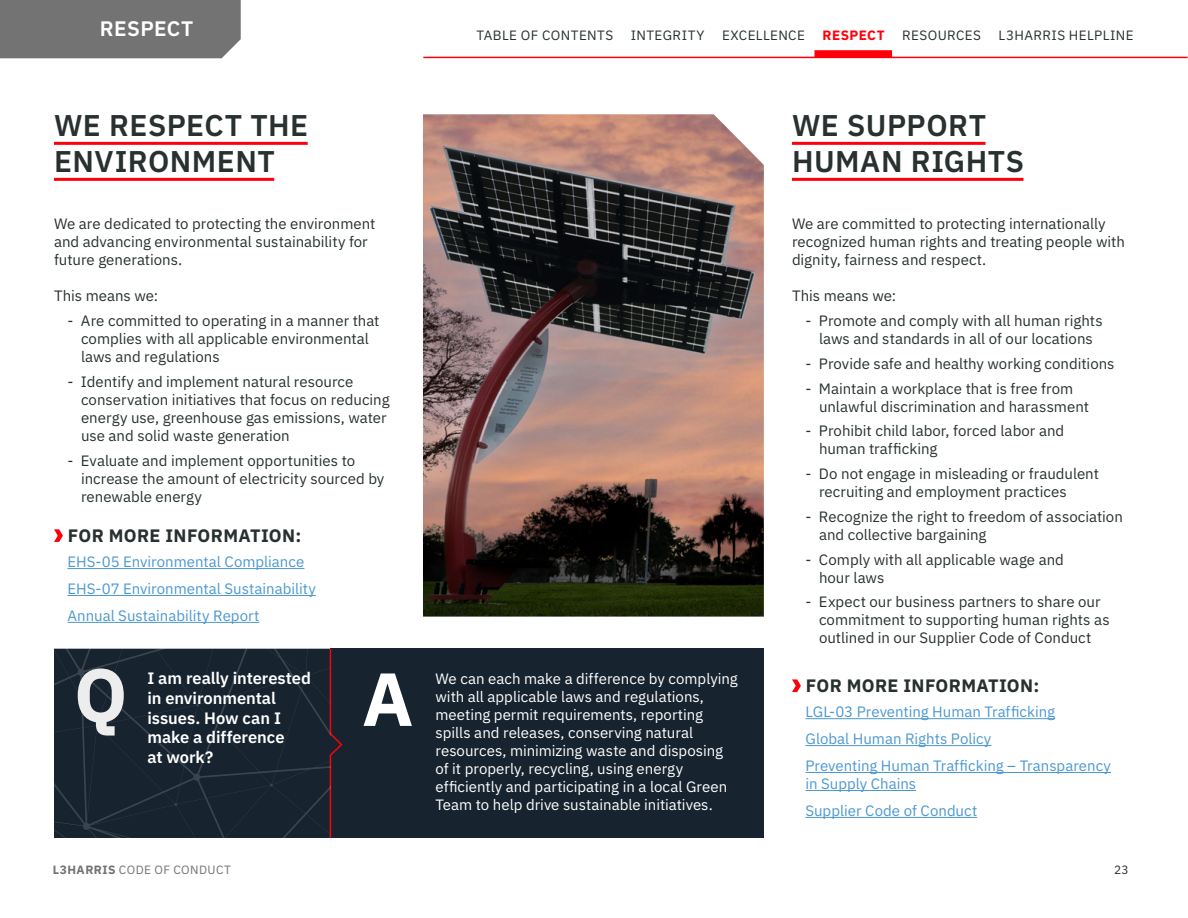
<style>
.page{position:relative;width:1188px;height:918px;background:#fff}
.page>*{position:absolute;margin:0;border:0;box-sizing:border-box;transform-origin:0 0}
.t1{font:700 75px "IBM Plex Sans";color:#ededed}
.t2{font:700 75px "IBM Plex Sans";color:#fff}
.Headline_Underline_20pt{font:600 30px "IBM Plex Sans";letter-spacing:.015em;color:#283030}
.t3{font:600 21px "IBM Plex Sans";letter-spacing:.015em;color:#fff}
.t4{font:700 18px "IBM Plex Sans";letter-spacing:.02em;color:#283030}
.Body_Copy{font:600 16.5px/19.8px "IBM Plex Sans";letter-spacing:-.005em;color:#fff}
.Body_Copy-2{font:15px/18px "IBM Plex Sans";color:#283030}
.Body_Copy_WHITE{font:15px/18px "IBM Plex Sans";color:#fff}
.Resource_Links_Blue{font:15px/18px "IBM Plex Sans";color:#4c98d0}
.t5{font:13.5px "IBM Plex Sans";letter-spacing:.03em;color:#283030}
.t6{font:700 13.5px "IBM Plex Sans";letter-spacing:.03em;color:#ff000a}
.t7{font:12px "IBM Plex Sans";letter-spacing:.035em;color:#737373}
.t8{font:12px "IBM Plex Sans";color:#283030}
.s1{font-weight:700}
</style>
<div class="page">
<hr style="left:54px;top:142px;width:254px;height:3px;background:#ff000a">
<hr style="left:54px;top:178px;width:220px;height:3px;background:#ff000a">
<hr style="left:68px;top:568px;width:236px;height:1px;background:#4c98d0">
<hr style="left:68px;top:595px;width:248px;height:1px;background:#4c98d0">
<hr style="left:68px;top:622px;width:192px;height:1px;background:#4c98d0">
<svg style="left:54px;top:529px;width:9px;height:13px"></svg>
<hr style="left:792px;top:142px;width:194px;height:3px;background:#ff000a">
<hr style="left:792px;top:178px;width:232px;height:3px;background:#ff000a">
<hr style="left:806px;top:718px;width:249px;height:1px;background:#4c98d0">
<hr style="left:806px;top:745px;width:185px;height:1px;background:#4c98d0">
<hr style="left:806px;top:772px;width:305px;height:1px;background:#4c98d0">
<hr style="left:806px;top:790px;width:110px;height:1px;background:#4c98d0">
<hr style="left:806px;top:817px;width:171px;height:1px;background:#4c98d0">
<svg style="left:792px;top:679px;width:9px;height:13px"></svg>
<img style="left:423px;top:114px;width:341px;height:503px">
<div style="left:330px;top:649px;width:434px;height:189px;background:#172430"></div>
<svg style="left:330px;top:648px;width:14px;height:190px"></svg>
<svg style="left:54px;top:648px;width:276px;height:190px;background:#192632"></svg>
<hr style="left:423px;top:57px;width:765px;height:1px;background:#ff000a">
<div style="left:815px;top:50px;width:77px;height:8px;background:#ff000a"></div>
<div style="left:0;top:0;width:241px;height:58px;background:#737373"></div>
<p class="t3" style="left:100px;top:12px;width:95px">RESPECT</p>
<h1 class="t5" style="left:477px;top:25px;width:138px">TABLE OF CONTENTS</h1>
<h1 class="t5" style="left:631px;top:25px;width:75px">INTEGRITY</h1>
<h1 class="t5" style="left:722px;top:25px;width:84px">EXCELLENCE</h1>
<h1 class="t6" style="left:822px;top:24px;width:64px">RESPECT</h1>
<h1 class="t5" style="left:902px;top:25px;width:80px">RESOURCES</h1>
<h1 class="t5" style="left:999px;top:25px;width:136px">L3HARRIS HELPLINE</h1>
<p class="Headline_Underline_20pt" style="left:54px;top:102px;width:256px">WE RESPECT THE</p>
<p class="Headline_Underline_20pt" style="left:54px;top:138px;width:222px">ENVIRONMENT</p>
<p class="Body_Copy-2" style="left:54px;top:214px;width:323px">We are dedicated to protecting the environment and advancing environmental sustainability for future generations.</p>
<p class="Body_Copy-2" style="left:54px;top:286px;width:106px">This means we:</p>
<p class="Body_Copy-2" style="left:81px;top:311px;width:300px;text-indent:-14px">- Are committed to operating in a manner that complies with all applicable environmental laws and regulations</p>
<p class="Body_Copy-2" style="left:81px;top:371px;width:310px;text-indent:-14px">- Identify and implement natural resource conservation initiatives that focus on reducing energy use, greenhouse gas emissions, water use and solid waste generation</p>
<p class="Body_Copy-2" style="left:81px;top:450px;width:305px;text-indent:-14px">- Evaluate and implement opportunities to increase the amount of electricity sourced by renewable energy</p>
<h1 class="t4" style="left:68px;top:521px;width:235px">FOR MORE INFORMATION:</h1>
<p class="Resource_Links_Blue" style="left:68px;top:551px;width:238px">EHS-05 Environmental Compliance</p>
<p class="Resource_Links_Blue" style="left:68px;top:578px;width:250px">EHS-07 Environmental Sustainability</p>
<p class="Resource_Links_Blue" style="left:68px;top:605px;width:194px">Annual Sustainability Report</p>
<p class="t1" style="left:74px;top:636px;width:55px">Q</p>
<p class="t2" style="left:362px;top:640px;width:53px">A</p>
<p class="Body_Copy" style="left:147px;top:667px;width:165px">I am really interested in environmental issues. How can I make a difference<br>at work?</p>
<h1 class="t7" style="left:53px;top:861px;width:180px"><span class="s1">L3HARRIS</span> CODE OF CONDUCT</h1>
<p class="Body_Copy_WHITE" style="left:435px;top:668px;width:304px">We can each make a difference by complying with all applicable laws and regulations, meeting permit requirements, reporting spills and releases, conserving natural resources, minimizing waste and disposing of it properly, recycling, using energy efficiently and participating in a local Green Team to help drive sustainable initiatives.</p>
<p class="Headline_Underline_20pt" style="left:792px;top:102px;width:196px">WE SUPPORT</p>
<p class="Headline_Underline_20pt" style="left:792px;top:138px;width:234px">HUMAN RIGHTS</p>
<p class="Body_Copy-2" style="left:792px;top:214px;width:334px">We are committed to protecting internationally recognized human rights and treating people with dignity, fairness and respect.</p>
<p class="Body_Copy-2" style="left:792px;top:286px;width:106px">This means we:</p>
<p class="Body_Copy-2" style="left:806px;top:311px;width:299px;text-align:center">- Promote and comply with all human rights laws and standards in all of our locations</p>
<p class="Body_Copy-2" style="left:806px;top:353px;width:311px">- Provide safe and healthy working conditions</p>
<p class="Body_Copy-2" style="left:819px;top:378px;width:272px;text-indent:-14px">- Maintain a workplace that is free from unlawful discrimination and harassment</p>
<p class="Body_Copy-2" style="left:819px;top:421px;width:247px;text-indent:-14px">- Prohibit child labor, forced labor and human trafficking</p>
<p class="Body_Copy-2" style="left:819px;top:464px;width:281px;text-indent:-14px">- Do not engage in misleading or fraudulent recruiting and employment practices</p>
<p class="Body_Copy-2" style="left:819px;top:506px;width:305px;text-indent:-14px">- Recognize the right to freedom of association and collective bargaining</p>
<p class="Body_Copy-2" style="left:819px;top:549px;width:246px;text-indent:-14px">- Comply with all applicable wage and hour laws</p>
<p class="Body_Copy-2" style="left:819px;top:592px;width:292px;text-indent:-14px">- Expect our business partners to share our commitment to supporting human rights as outlined in our Supplier Code of Conduct</p>
<h1 class="t4" style="left:806px;top:671px;width:235px">FOR MORE INFORMATION:</h1>
<p class="Resource_Links_Blue" style="left:806px;top:701px;width:251px">LGL-03 Preventing Human Trafficking</p>
<p class="Resource_Links_Blue" style="left:806px;top:728px;width:187px">Global Human Rights Policy</p>
<p class="Resource_Links_Blue" style="left:806px;top:755px;width:307px">Preventing Human Trafficking – Transparency in Supply Chains</p>
<p class="Resource_Links_Blue" style="left:806px;top:800px;width:173px">Supplier Code of Conduct</p>
<p class="t8" style="left:1114px;top:861px;width:16px">23</p>
</div>
